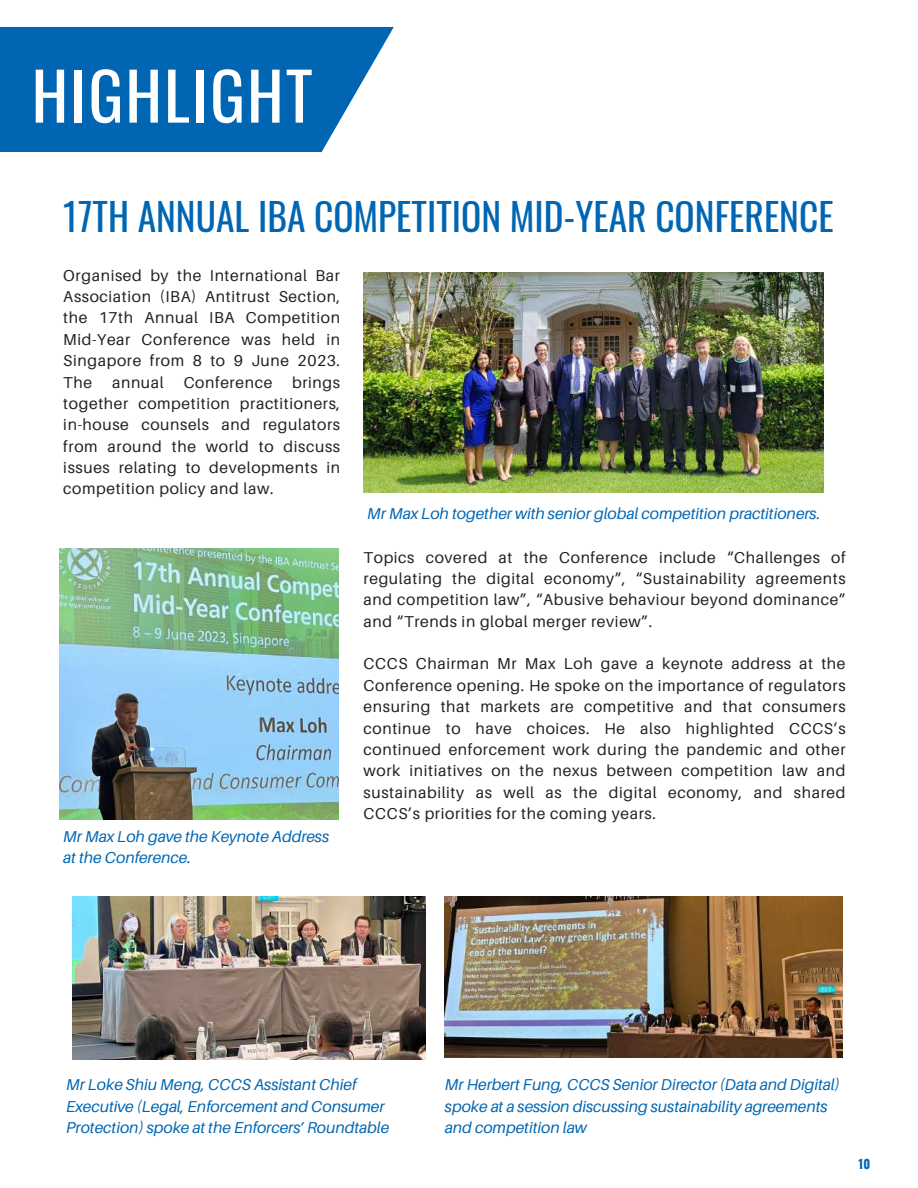
<style>
.page{position:relative;width:918px;height:1188px;background:#fff}
.page>*{position:absolute;margin:0;border:0;box-sizing:border-box;transform-origin:0 0}
.t1{font:65.4px "Oswald";letter-spacing:.03em;color:#fff}
.t2{font:37.5px "Oswald";color:#0066b3}
.t3{font:15.75px/21.3px "Aileron";letter-spacing:.04em;color:#231f1f;text-align:justify}
.t4{font:italic 15.75px/21.3px "Aileron";color:#0066b3}
.t5{font:700 12.45px "Oswald";color:#0066b3}
</style>
<div class="page">
<div style="left:0;top:27px;width:322px;height:125px;background:#0066b3"></div>
<svg style="left:321px;top:27px;width:73px;height:126px"></svg>
<img style="left:364px;top:272px;width:460px;height:221px">
<img style="left:59px;top:548px;width:279px;height:272px">
<img style="left:72px;top:896px;width:353px;height:163px">
<img style="left:445px;top:896px;width:397px;height:161px">
<h1 class="t1" style="left:32px;top:45px;width:283px">HIGHLIGHT</h1>
<h2 class="t2" style="left:63px;top:187px;width:772px">17TH ANNUAL IBA COMPETITION MID-YEAR CONFERENCE</h2>
<p class="t3" style="left:63px;top:264px;width:278px">Organised by the International Bar Association (IBA) Antitrust Section, the 17th Annual IBA Competition Mid-Year Conference was held in Singapore from 8 to 9 June 2023.<br>The</p>
<p class="t3" style="left:112px;top:371px;width:53px">annual</p>
<p class="t3" style="left:184px;top:371px;width:90px">Conference</p>
<p class="t3" style="left:63px;top:371px;width:278px;text-indent:229px">brings together competition practitioners, in-house counsels and regulators from around the world to discuss issues relating to developments in competition policy and law.</p>
<p class="t4" style="left:63px;top:825px;width:267px">Mr Max Loh gave the Keynote Address at the Conference.</p>
<p class="t4" style="left:367px;top:502px;width:455px">Mr Max Loh together with senior global competition practitioners.</p>
<p class="t3" style="left:364px;top:546px;width:484px">Topics covered at the Conference include “Challenges of regulating the digital economy”, “Sustainability agreements and competition law”, “Abusive behaviour beyond dominance” and “Trends in global merger review”.</p>
<p class="t3" style="left:364px;top:653px;width:484px">CCCS Chairman Mr Max Loh gave a keynote address at the Conference opening. He spoke on the importance of regulators ensuring that markets are competitive and that consumers continue to have choices. He also highlighted CCCS’s continued enforcement work during the pandemic and other work initiatives on the nexus between competition law and sustainability as well as the digital economy, and shared CCCS’s priorities for the coming years.</p>
<p class="t4" style="left:66px;top:1074px;width:325px">Mr Loke Shiu Meng, CCCS Assistant Chief<br>Executive (Legal, Enforcement and Consumer<br>Protection) spoke at the Enforcers’ Roundtable</p>
<p class="t4" style="left:445px;top:1074px;width:396px">Mr Herbert Fung, CCCS Senior Director (Data and Digital) spoke at a session discussing sustainability agreements and competition law</p>
<p class="t5" style="left:859px;top:1154px;width:13px">10</p>
</div>
